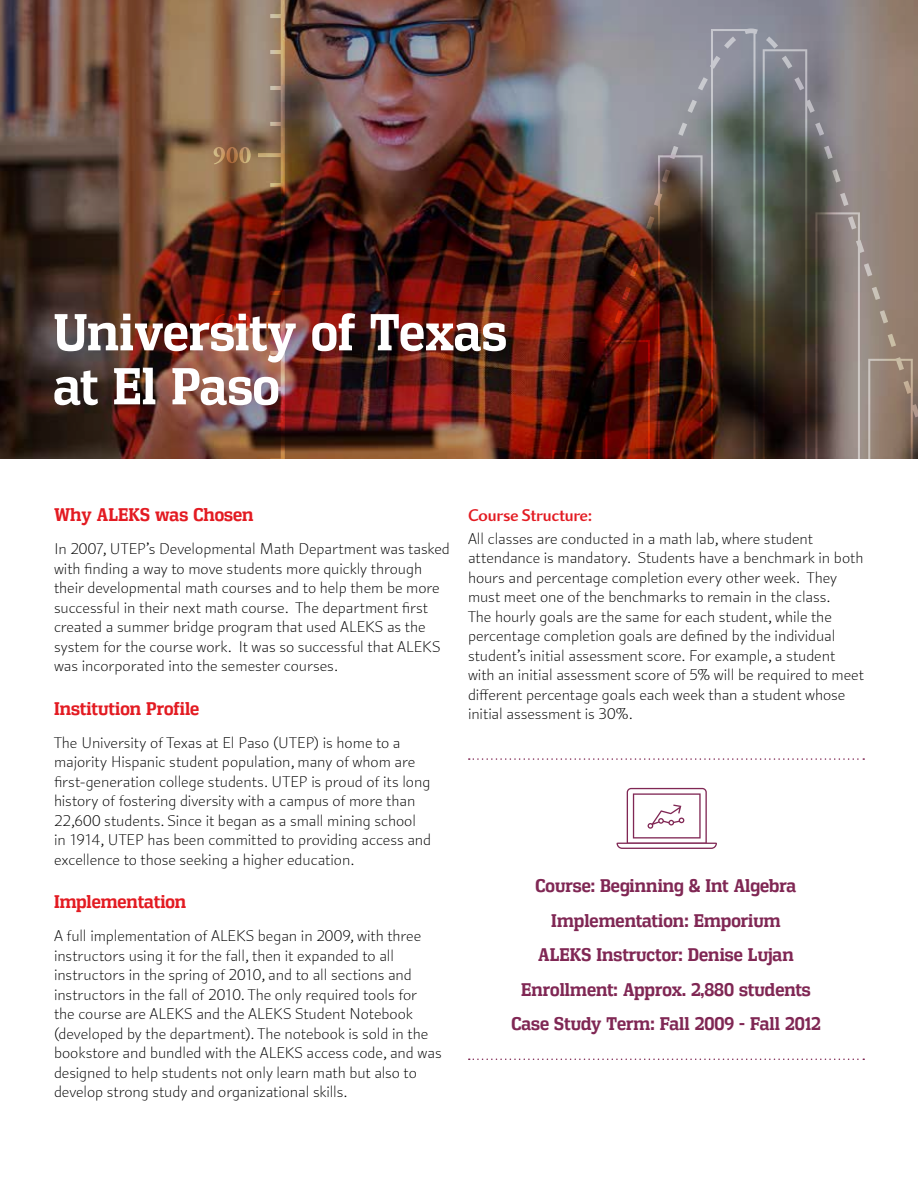
<style>
.page{position:relative;width:918px;height:1188px;background:#fff}
.page>*{position:absolute;margin:0;border:0;box-sizing:border-box;transform-origin:0 0}
.t1{font:700 51px/54px "Vectipede Rg";color:#fff}
.t2{font:700 18px/34.5px "Vectipede Rg";color:#802754;text-align:center}
.t3{font:700 18px "Vectipede Rg";color:#e31b22}
.t4{font:700 18px "Arum Sans";letter-spacing:-.01em;color:#e31b22}
.t5{font:300 16.5px/19.5px "Arum Sans";letter-spacing:-.005em;color:#000}
</style>
<div class="page">
<img style="left:0;top:0;width:918px;height:459px">
<img style="left:258px;top:0;width:660px;height:458px">
<svg style="left:214px;top:314px;width:37px;height:17px"></svg>
<svg style="left:214px;top:147px;width:37px;height:17px"></svg>
<svg style="left:724px;top:36px;width:12px;height:13px"></svg>
<svg style="left:575px;top:428px;width:8px;height:13px"></svg>
<svg style="left:583px;top:404px;width:8px;height:13px"></svg>
<svg style="left:662px;top:169px;width:8px;height:14px"></svg>
<svg style="left:646px;top:216px;width:8px;height:14px"></svg>
<svg style="left:630px;top:263px;width:9px;height:14px"></svg>
<svg style="left:614px;top:310px;width:9px;height:13px"></svg>
<svg style="left:622px;top:287px;width:9px;height:13px"></svg>
<svg style="left:591px;top:381px;width:8px;height:13px"></svg>
<svg style="left:678px;top:123px;width:9px;height:13px"></svg>
<svg style="left:638px;top:240px;width:9px;height:13px"></svg>
<svg style="left:698px;top:77px;width:10px;height:13px"></svg>
<svg style="left:688px;top:100px;width:9px;height:13px"></svg>
<svg style="left:888px;top:334px;width:8px;height:13px"></svg>
<svg style="left:872px;top:287px;width:8px;height:13px"></svg>
<svg style="left:880px;top:310px;width:8px;height:13px"></svg>
<svg style="left:766px;top:36px;width:12px;height:13px"></svg>
<svg style="left:848px;top:216px;width:8px;height:14px"></svg>
<svg style="left:782px;top:56px;width:10px;height:13px"></svg>
<svg style="left:794px;top:77px;width:10px;height:13px"></svg>
<svg style="left:815px;top:122px;width:9px;height:14px"></svg>
<svg style="left:832px;top:169px;width:9px;height:14px"></svg>
<svg style="left:840px;top:193px;width:9px;height:13px"></svg>
<svg style="left:864px;top:263px;width:8px;height:13px"></svg>
<svg style="left:824px;top:146px;width:9px;height:13px"></svg>
<svg style="left:617px;top:788px;width:100px;height:61px"></svg>
<svg style="left:469px;top:758px;width:395px;height:2px"></svg>
<svg style="left:469px;top:1059px;width:395px;height:1px"></svg>
<h1 class="t1" style="left:53px;top:305px;width:455px">University of Texas at El Paso</h1>
<p class="t3" style="left:54px;top:504px;width:201px">Why ALEKS was Chosen</p>
<p class="t5" style="left:54px;top:540px;width:397px">In 2007, UTEP’s Developmental Math Department was tasked with finding a way to move students more quickly through their developmental math courses and to help them be more successful in their next math course. The department first created a summer bridge program that used ALEKS as the system for the course work. It was so successful that ALEKS was incorporated into the semester courses.</p>
<p class="t3" style="left:54px;top:698px;width:147px">Institution Profile</p>
<p class="t5" style="left:54px;top:733px;width:379px">The University of Texas at El Paso (UTEP) is home to a majority Hispanic student population, many of whom are first-generation college students. UTEP is proud of its long history of fostering diversity with a campus of more than 22,600 students. Since it began as a small mining school in 1914, UTEP has been committed to providing access and excellence to those seeking a higher education.</p>
<p class="t3" style="left:54px;top:891px;width:134px">Implementation</p>
<p class="t5" style="left:54px;top:927px;width:389px">A full implementation of ALEKS began in 2009, with three instructors using it for the fall, then it expanded to all instructors in the spring of 2010, and to all sections and instructors in the fall of 2010. The only required tools for the course are ALEKS and the ALEKS Student Notebook (developed by the department). The notebook is sold in the bookstore and bundled with the ALEKS access code, and was designed to help students not only learn math but also to develop strong study and organizational skills.</p>
<p class="t4" style="left:468px;top:505px;width:126px">Course Structure:</p>
<p class="t5" style="left:468px;top:529px;width:397px">All classes are conducted in a math lab, where student attendance is mandatory. Students have a benchmark in both hours and percentage completion every other week. They must meet one of the benchmarks to remain in the class.<br>The hourly goals are the same for each student, while the percentage completion goals are defined by the individual student’s initial assessment score. For example, a student with an initial assessment score of 5% will be required to meet different percentage goals each week than a student whose initial assessment is 30%.</p>
<p class="t2" style="left:511px;top:869px;width:311px">Course: Beginning &amp; Int Algebra<br>Implementation: Emporium<br>ALEKS Instructor: Denise Lujan<br>Enrollment: Approx. 2,880 students<br>Case Study Term: Fall 2009 - Fall 2012</p>
</div>
